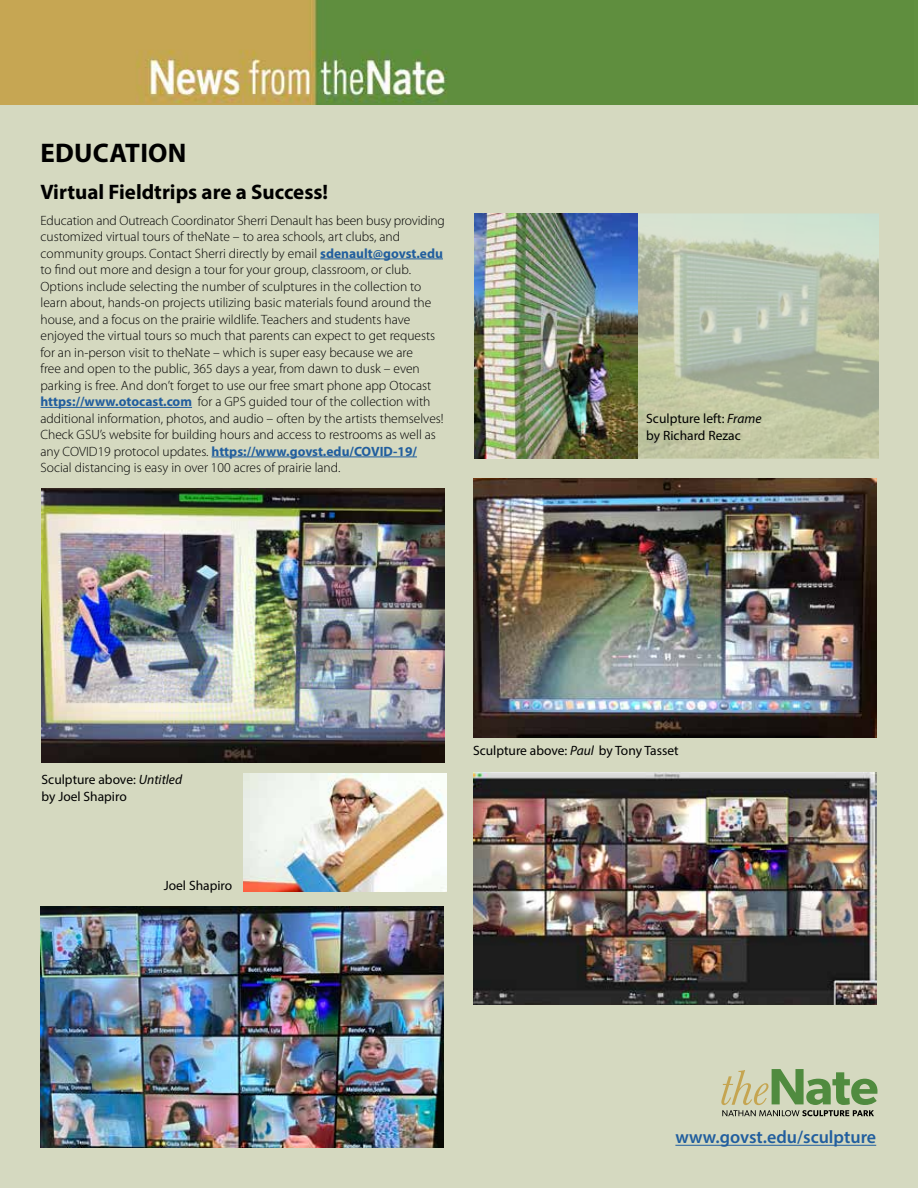
<style>
.page{position:relative;width:918px;height:1188px;background:#fff}
.page>*{position:absolute;margin:0;border:0;box-sizing:border-box;transform-origin:0 0}
.t1{font:700 27px "Myriad Pro";letter-spacing:.01em;color:#000}
.t2{font:700 21px "Myriad Pro";color:#000}
.t3{font:600 18px "Myriad Pro";color:#215e9e}
.t4{font:300 13.5px/16.5px "Myriad Pro";color:#000}
.t5{font:13.5px/16.2px "Myriad Pro";color:#000}
.s1{font-weight:700;color:#215e9e}
.s2{font-style:italic}
</style>
<div class="page">
<div style="left:0;top:105px;width:918px;height:1083px;background:#d5d9c0"></div>
<img style="left:576px;top:213px;width:303px;height:246px">
<img style="left:0;top:0;width:918px;height:105px">
<hr style="left:320px;top:259px;width:123px;height:1px;background:#215e9e">
<hr style="left:40px;top:407px;width:152px;height:1px;background:#215e9e">
<hr style="left:212px;top:457px;width:205px;height:1px;background:#215e9e">
<img style="left:40px;top:906px;width:404px;height:241px">
<img style="left:473px;top:773px;width:403px;height:231px">
<img style="left:42px;top:489px;width:403px;height:274px">
<img style="left:473px;top:479px;width:403px;height:258px">
<img style="left:474px;top:213px;width:163px;height:245px">
<img style="left:243px;top:774px;width:203px;height:118px">
<svg style="left:721px;top:1069px;width:157px;height:47px"></svg>
<hr style="left:675px;top:1145px;width:201px;height:1px;background:#215e9e">
<h1 class="t1" style="left:40px;top:135px;width:148px">EDUCATION</h1>
<h2 class="t2" style="left:40px;top:178px;width:289px">Virtual Fieldtrips are a Success!</h2>
<p class="t4" style="left:40px;top:212px;width:406px">Education and Outreach Coordinator Sherri Denault has been busy providing customized virtual tours of theNate – to area schools, art clubs, and community groups. Contact Sherri directly by email <span class="s1">sdenault@govst.edu </span>to find out more and design a tour for your group, classroom, or club.<br>Options include selecting the number of sculptures in the collection to learn about, hands-on projects utilizing basic materials found around the house, and a focus on the prairie wildlife. Teachers and students have enjoyed the virtual tours so much that parents can expect to get requests for an in-person visit to theNate – which is super easy because we are<br>free and open to the public, 365 days a year, from dawn to dusk – even parking is free. And don’t forget to use our free smart phone app Otocast <span class="s1">https://www.otocast.com</span> for a GPS guided tour of the collection with additional information, photos, and audio – often by the artists themselves!<br>Check GSU’s website for building hours and access to restrooms as well as any COVID19 protocol updates. <span class="s1">https://www.govst.edu/COVID-19/ </span>Social distancing is easy in over 100 acres of prairie land.</p>
<p class="t5" style="left:646px;top:410px;width:117px">Sculpture left: <span class="s2">Frame </span>by Richard Rezac</p>
<p class="t5" style="left:42px;top:771px;width:142px">Sculpture above: <span class="s2">Untitled </span>by Joel Shapiro</p>
<p class="t5" style="left:164px;top:877px;width:70px">Joel Shapiro</p>
<p class="t5" style="left:473px;top:742px;width:207px">Sculpture above: <span class="s2">Paul</span> by Tony Tasset</p>
<h3 class="t3" style="left:675px;top:1126px;width:202px">www.govst.edu/sculpture</h3>
</div>
